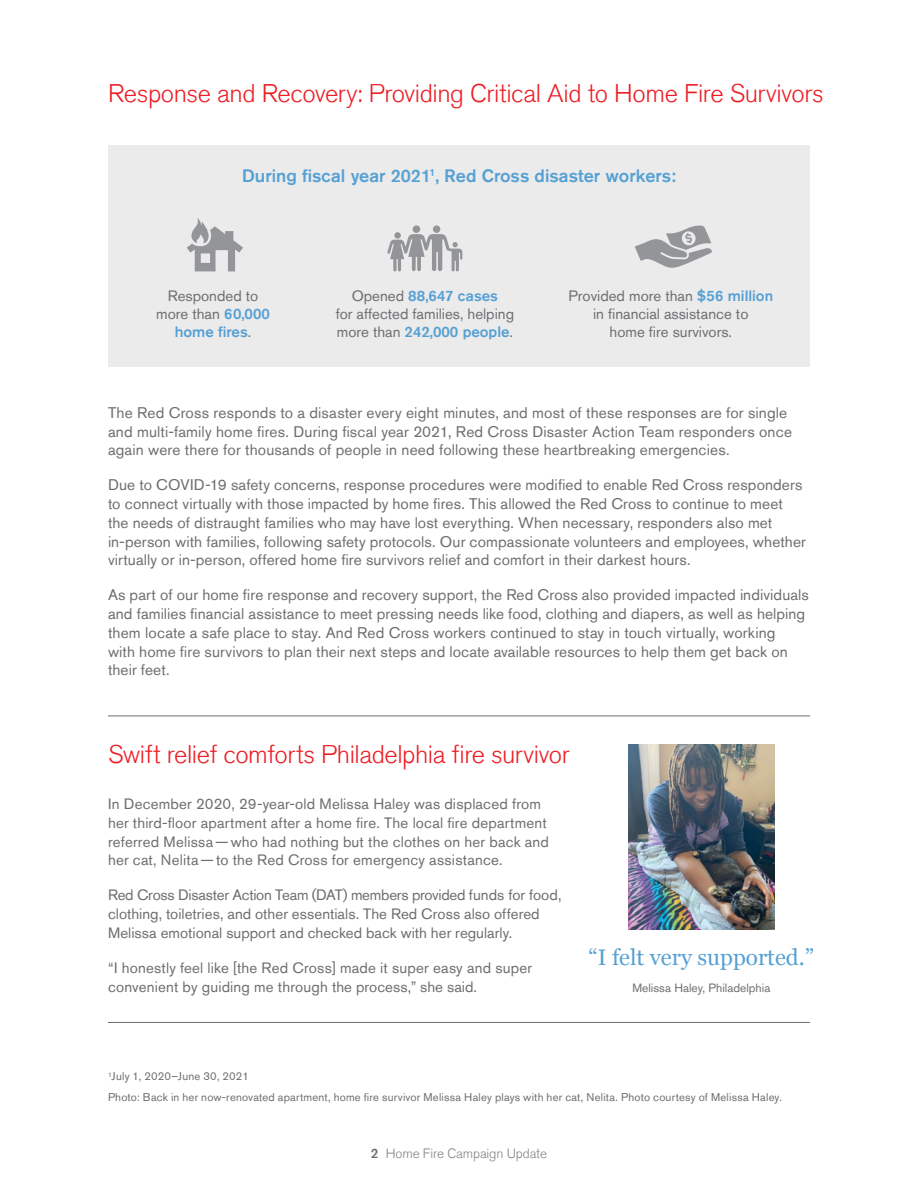
<style>
.page{position:relative;width:918px;height:1188px;background:#fff}
.page>*{position:absolute;margin:0;border:0;box-sizing:border-box;transform-origin:0 0}
.t1{font:300 25.5px "Akzidenz Grotesk Std";letter-spacing:-.015em;color:#ed1d24}
.Body_Text{font:22.5px "Georgia";color:#56a0d3}
.Body_Text-2{font:500 18px "Akzidenz Grotesk Std";color:#56a0d3}
.t2{font:15.3px/18.8px "Akzidenz Grotesk Std";letter-spacing:.01em;color:#6d6e71}
.Body_Text-3{font:15px/18px "Akzidenz Grotesk Std";letter-spacing:.005em;color:#6d6e71;text-align:center}
.t3{font:300 13.5px "Akzidenz Grotesk Std";letter-spacing:-.01em;color:#818386}
.Body_Text-4{font:12px "Akzidenz Grotesk Std";color:#6d6e71}
.t4{font:11.25px "Akzidenz Grotesk Std";letter-spacing:.02em;color:#6d6e71}
.s1{font-weight:500;color:#56a0d3}
.s2{font-weight:500;color:#6d6e71}
</style>
<div class="page">
<div style="left:108px;top:145px;width:702px;height:222px;background:#ebebec"></div>
<div style="left:433px;top:225px;width:7px;height:8px;background:#939598;border-radius:50%"></div>
<div style="left:413px;top:225px;width:7px;height:8px;background:#939598;border-radius:50%"></div>
<svg style="left:387px;top:234px;width:75px;height:37px"></svg>
<div style="left:394px;top:232px;width:7px;height:7px;background:#939598;border-radius:50%"></div>
<svg style="left:187px;top:218px;width:56px;height:53px"></svg>
<svg style="left:635px;top:225px;width:77px;height:43px"></svg>
<img style="left:628px;top:744px;width:147px;height:186px">
<hr style="left:108px;top:716px;width:702px;height:1px;background:#6d6e71">
<hr style="left:108px;top:1022px;width:702px;height:1px;background:#6d6e71">
<p class="t1" style="left:108px;top:79px;width:717px">Response and Recovery: Providing Critical Aid to Home Fire Survivors</p>
<p class="Body_Text-2" style="left:242px;top:164px;width:435px">During fiscal year 2021<sup>1</sup>, Red Cross disaster workers:</p>
<p class="Body_Text-3" style="left:156px;top:287px;width:115px">Responded to more than <span class="s1">60,000 home fires</span>.</p>
<p class="Body_Text-3" style="left:569px;top:287px;width:206px">Provided more than <span class="s1">$56 million </span>in financial assistance to<br>home fire survivors.</p>
<p class="Body_Text-3" style="left:336px;top:287px;width:180px">Opened <span class="s1">88,647 cases<br></span>for affected families, helping more than <span class="s1">242,000 people</span>.</p>
<p class="t2" style="left:108px;top:403px;width:686px">The Red Cross responds to a disaster every eight minutes, and most of these responses are for single and multi-family home fires. During fiscal year 2021, Red Cross Disaster Action Team responders once again were there for thousands of people in need following these heartbreaking emergencies.</p>
<p class="t2" style="left:108px;top:476px;width:699px">Due to COVID-19 safety concerns, response procedures were modified to enable Red Cross responders to connect virtually with those impacted by home fires. This allowed the Red Cross to continue to meet the needs of distraught families who may have lost everything. When necessary, responders also met in-person with families, following safety protocols. Our compassionate volunteers and employees, whether virtually or in-person, offered home fire survivors relief and comfort in their darkest hours.</p>
<p class="t2" style="left:108px;top:586px;width:702px">As part of our home fire response and recovery support, the Red Cross also provided impacted individuals and families financial assistance to meet pressing needs like food, clothing and diapers, as well as helping them locate a safe place to stay. And Red Cross workers continued to stay in touch virtually, working<br>with home fire survivors to plan their next steps and locate available resources to help them get back on their feet.</p>
<p class="t1" style="left:108px;top:740px;width:463px">Swift relief comforts Philadelphia fire survivor</p>
<p class="Body_Text-3" style="left:108px;top:794px;width:443px;line-height:18.8px;text-align:left">In December 2020, 29-year-old Melissa Haley was displaced from her third-floor apartment after a home fire. The local fire department referred Melissa—who had nothing but the clothes on her back and her cat, Nelita—to the Red Cross for emergency assistance.</p>
<p class="Body_Text-3" style="left:108px;top:886px;width:455px;line-height:18.8px;text-align:left">Red Cross Disaster Action Team (DAT) members provided funds for food, clothing, toiletries, and other essentials. The Red Cross also offered<br>Melissa emotional support and checked back with her regularly.</p>
<p class="Body_Text-3" style="left:108px;top:958px;width:426px;line-height:18.8px;text-align:left">“I honestly feel like [the Red Cross] made it super easy and super convenient by guiding me through the process,” she said.</p>
<p class="Body_Text" style="left:589px;top:941px;width:227px">“I felt very supported.”</p>
<p class="Body_Text-4" style="left:632px;top:980px;width:139px">Melissa Haley, Philadelphia</p>
<p class="t4" style="left:108px;top:1070px;width:142px"><sup>1</sup>July 1, 2020–June 30, 2021</p>
<p class="t4" style="left:108px;top:1090px;width:676px">Photo: Back in her now-renovated apartment, home fire survivor Melissa Haley plays with her cat, Nelita. Photo courtesy of Melissa Haley.</p>
<p class="t3" style="left:371px;top:1146px;width:178px"><span class="s2">2</span> Home Fire Campaign Update</p>
</div>
